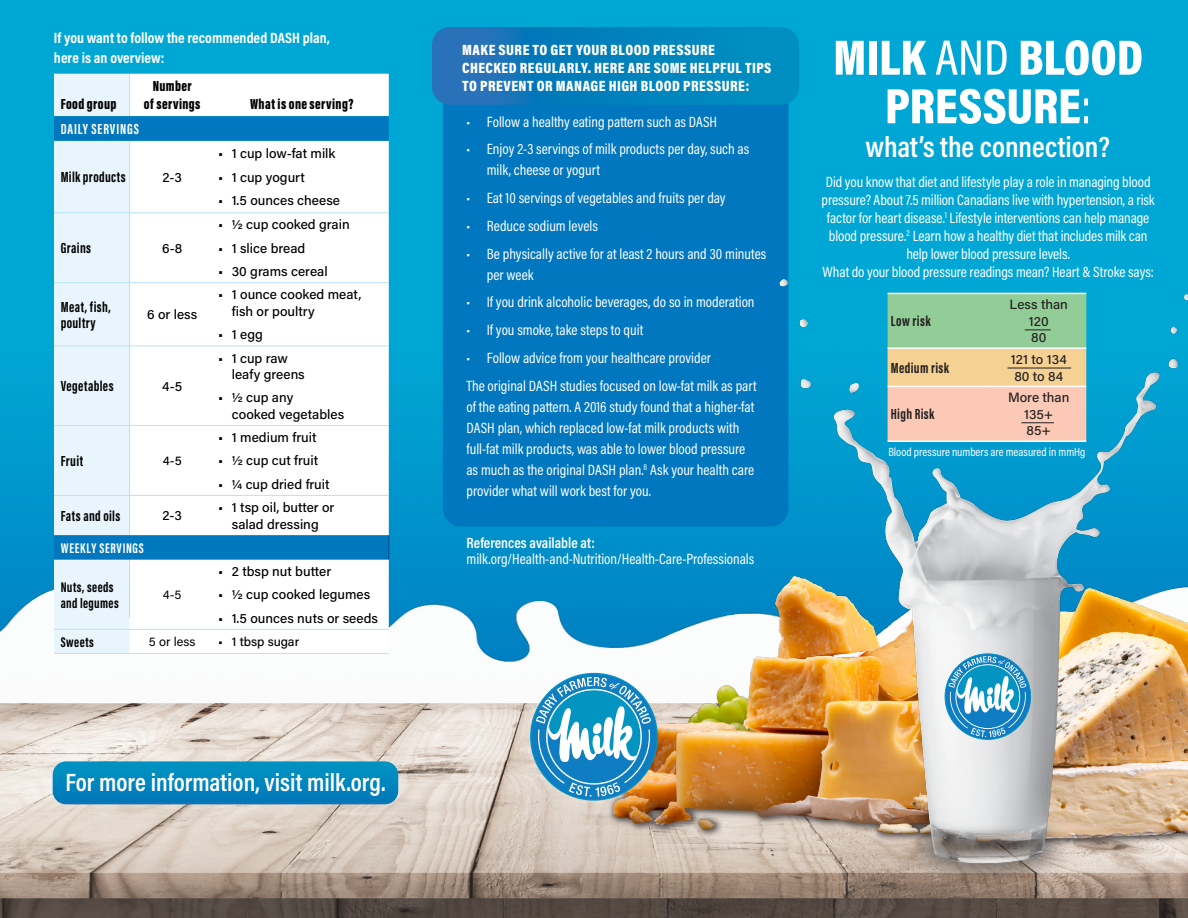
<style>
.page{position:relative;width:1188px;height:918px;background:#fff}
.page>*{position:absolute;margin:0;border:0;box-sizing:border-box;transform-origin:0 0}
.t1{font:900 50.25px/48.6px "Acumin Pro Cond";color:#fff;text-align:center}
.t2{font:600 29.55px "Acumin Pro Cond";color:#fff}
.t3{font:600 25.2px "Acumin Pro Cond";color:#fff}
.t4{font:15px/21px "Acumin Pro Cond";color:#fff}
.t5{font:900 15px/18px "Acumin Pro Cond";letter-spacing:.03em;color:#fff}
.t6{font:700 15px/16px "Acumin Pro Extra Cond";letter-spacing:.025em;color:#000}
.t7{font:700 15px/19.5px "Acumin Pro Cond";color:#fff}
.t8{font:900 15px/18px "Acumin Pro Extra Cond";letter-spacing:.025em;color:#000;text-align:center}
.t9{font:700 15px "Acumin Pro Extra Cond";letter-spacing:.025em;color:#231f20}
.t10{font:600 15px "Acumin Pro Cond";color:#fff}
.t11{font:700 15px "Acumin Pro Extra Cond";letter-spacing:.055em;color:#fff}
.t12{font:700 14.4px/16px "Acumin Pro Extra Cond";letter-spacing:.03em;color:#000}
.t13{font:700 14.4px "Acumin Pro Extra Cond";letter-spacing:.055em;color:#fff}
.t14{font:500 13.5px/16.5px "Acumin Pro";color:#000}
.t15{font:500 13.5px/16.5px "Acumin Pro";color:#231f20;text-align:center}
.t16{font:500 12.75px "Acumin Pro";letter-spacing:-.005em;color:#000}
.t17{font:12.75px "Acumin Pro";letter-spacing:.005em;color:#000}
.t18{font:12px "Acumin Pro Cond";color:#fff}
.s1{font-weight:500}
</style>
<div class="page">
<div style="left:0;top:0;width:1188px;height:500px;background:#00a7d4"></div>
<img style="left:0;top:500px;width:605px;height:173px">
<img style="left:0;top:703px;width:738px;height:215px">
<img style="left:605px;top:527px;width:133px;height:336px">
<svg style="left:53px;top:761px;width:345px;height:43px;background:#0486bd"></svg>
<svg style="left:530px;top:673px;width:128px;height:128px"></svg>
<div style="left:54px;top:74px;width:76px;height:579px;background:#e8f5fd"></div>
<svg style="left:130px;top:74px;width:259px;height:579px"></svg>
<svg style="left:54px;top:116px;width:335px;height:443px"></svg>
<hr style="left:54px;top:212px;width:76px;height:1px;background:#b9e2f8">
<hr style="left:130px;top:212px;width:85px;height:1px;background:#b9e2f8">
<hr style="left:215px;top:212px;width:174px;height:1px;background:#b9e2f8">
<hr style="left:54px;top:282px;width:76px;height:1px;background:#b9e2f8">
<hr style="left:130px;top:282px;width:85px;height:1px;background:#b9e2f8">
<hr style="left:215px;top:282px;width:174px;height:1px;background:#b9e2f8">
<hr style="left:54px;top:345px;width:76px;height:1px;background:#b9e2f8">
<hr style="left:130px;top:345px;width:85px;height:1px;background:#b9e2f8">
<hr style="left:215px;top:345px;width:174px;height:1px;background:#b9e2f8">
<hr style="left:54px;top:425px;width:76px;height:1px;background:#b9e2f8">
<hr style="left:130px;top:425px;width:85px;height:1px;background:#b9e2f8">
<hr style="left:215px;top:425px;width:174px;height:1px;background:#b9e2f8">
<hr style="left:54px;top:495px;width:76px;height:1px;background:#b9e2f8">
<hr style="left:130px;top:495px;width:85px;height:1px;background:#b9e2f8">
<hr style="left:215px;top:495px;width:174px;height:1px;background:#b9e2f8">
<hr style="left:54px;top:629px;width:76px;height:1px;background:#b9e2f8">
<hr style="left:130px;top:629px;width:85px;height:1px;background:#b9e2f8">
<hr style="left:215px;top:629px;width:174px;height:1px;background:#b9e2f8">
<hr style="left:54px;top:653px;width:76px;height:1px;background:#b9e2f8">
<hr style="left:130px;top:653px;width:85px;height:1px;background:#b9e2f8">
<hr style="left:215px;top:653px;width:174px;height:1px;background:#b9e2f8">
<svg style="left:388px;top:535px;width:1px;height:24px"></svg>
<div style="left:443px;top:37px;width:345px;height:490px;background:#0077be;border-radius:18px"></div>
<svg style="left:432px;top:27px;width:367px;height:78px"></svg>
<img style="left:738px;top:228px;width:450px;height:690px">
<svg style="left:945px;top:653px;width:86px;height:87px"></svg>
<hr style="left:888px;top:440px;width:103px;height:2px;background:#fff">
<hr style="left:991px;top:440px;width:95px;height:2px;background:#fff">
<svg style="left:888px;top:293px;width:198px;height:148px;background:#d3cda4"></svg>
<hr style="left:1021px;top:423px;width:33px;height:1px;background:#231f20">
<hr style="left:1007px;top:368px;width:64px;height:1px;background:#231f20">
<p class="t7" style="left:54px;top:28px;width:277px">If you want to follow the recommended DASH plan, here is an overview:</p>
<p class="t8" style="left:61px;top:95px;width:57px">Food group</p>
<p class="t8" style="left:144px;top:77px;width:58px">Number<br>of servings</p>
<p class="t8" style="left:250px;top:95px;width:105px">What is one serving?</p>
<p class="t11" style="left:61px;top:120px;width:80px">DAILY SERVINGS</p>
<p class="t6" style="left:61px;top:169px;width:67px">Milk products</p>
<p class="t14" style="left:163px;top:168px;width:21px">2-3</p>
<p class="t6" style="left:61px;top:240px;width:32px">Grains</p>
<p class="t14" style="left:162px;top:239px;width:22px">6-8</p>
<p class="t6" style="left:61px;top:299px;width:52px">Meat, fish, poultry</p>
<p class="t14" style="left:147px;top:306px;width:52px">6 or less</p>
<p class="t6" style="left:61px;top:378px;width:54px">Vegetables</p>
<p class="t14" style="left:162px;top:377px;width:21px">4-5</p>
<p class="t6" style="left:61px;top:453px;width:24px">Fruit</p>
<p class="t16" style="left:163px;top:452px;width:20px">4-5</p>
<p class="t14" style="left:218px;top:145px;width:119px">• 1 cup low-fat milk</p>
<p class="t14" style="left:218px;top:168px;width:88px">• 1 cup yogurt</p>
<p class="t14" style="left:218px;top:191px;width:123px">• 1.5 ounces cheese</p>
<p class="t14" style="left:218px;top:216px;width:133px">• ½ cup cooked grain</p>
<p class="t14" style="left:218px;top:239px;width:89px">• 1 slice bread</p>
<p class="t14" style="left:218px;top:262px;width:111px">• 30 grams cereal</p>
<p class="t14" style="left:232px;top:286px;width:131px;text-indent:-14px">• 1 ounce cooked meat, fish or poultry</p>
<p class="t14" style="left:218px;top:326px;width:46px">• 1 egg</p>
<p class="t14" style="left:232px;top:349px;width:75px;text-indent:-14px">• 1 cup raw leafy greens</p>
<p class="t14" style="left:232px;top:389px;width:114px;text-indent:-14px">• ½ cup any<br>cooked vegetables</p>
<p class="t14" style="left:218px;top:429px;width:100px">• 1 medium fruit</p>
<p class="t14" style="left:218px;top:452px;width:101px">• ½ cup cut fruit</p>
<p class="t14" style="left:218px;top:475px;width:113px">• ¼ cup dried fruit</p>
<p class="t6" style="left:61px;top:508px;width:61px">Fats and oils</p>
<p class="t14" style="left:163px;top:507px;width:21px">2-3</p>
<p class="t14" style="left:218px;top:499px;width:118px;text-align:center">• 1 tsp oil, butter or salad dressing</p>
<p class="t13" style="left:61px;top:539px;width:85px">WEEKLY SERVINGS</p>
<p class="t12" style="left:61px;top:579px;width:60px">Nuts, seeds and legumes</p>
<p class="t17" style="left:163px;top:586px;width:20px">4-5</p>
<p class="t14" style="left:218px;top:563px;width:114px">• 2 tbsp nut butter</p>
<p class="t14" style="left:218px;top:586px;width:153px">• ½ cup cooked legumes</p>
<p class="t14" style="left:218px;top:609px;width:161px">• 1.5 ounces nuts or seeds</p>
<p class="t12" style="left:61px;top:634px;width:35px">Sweets</p>
<p class="t17" style="left:149px;top:633px;width:48px">5 or less</p>
<p class="t16" style="left:218px;top:633px;width:83px">• 1 tbsp sugar</p>
<h3 class="t3" style="left:65px;top:766px;width:322px">For more information, visit milk.org.</h3>
<p class="t5" style="left:462px;top:41px;width:311px">MAKE SURE TO GET YOUR BLOOD PRESSURE<br>CHECKED REGULARLY. HERE ARE SOME HELPFUL TIPS<br>TO PREVENT OR MANAGE HIGH BLOOD PRESSURE:</p>
<p class="t4" style="left:467px;top:111px;width:252px">• Follow a healthy eating pattern such as DASH</p>
<p class="t4" style="left:487px;top:138px;width:264px;text-indent:-20px">• Enjoy 2-3 servings of milk products per day, such as milk, cheese or yogurt</p>
<p class="t4" style="left:467px;top:187px;width:261px">• Eat 10 servings of vegetables and fruits per day</p>
<p class="t4" style="left:467px;top:215px;width:133px">• Reduce sodium levels</p>
<p class="t4" style="left:487px;top:243px;width:281px;text-indent:-20px">• Be physically active for at least 2 hours and 30 minutes per week</p>
<p class="t4" style="left:467px;top:291px;width:290px">• If you drink alcoholic beverages, do so in moderation</p>
<p class="t4" style="left:467px;top:319px;width:178px">• If you smoke, take steps to quit</p>
<p class="t4" style="left:467px;top:343px;width:292px;line-height:27.8px">• Follow advice from your healthcare provider<br>The original DASH studies focused on low-fat milk as part</p>
<p class="t4" style="left:467px;top:396px;width:289px">of the eating pattern. A 2016 study found that a higher-fat DASH plan, which replaced low-fat milk products with full-fat milk products, was able to lower blood pressure as much as the original DASH plan.<sup>8</sup> Ask your health care provider what will work best for you.</p>
<p class="t10" style="left:467px;top:533px;width:130px">References available at:</p>
<p class="t4" style="left:467px;top:548px;width:289px">milk.org/Health-and-Nutrition/Health-Care-Professionals</p>
<h1 class="t1" style="left:833px;top:32px;width:312px">MILK <span class="s1">AND</span> BLOOD<br>PRESSURE<span class="s1">:</span></h1>
<h2 class="t2" style="left:865px;top:128px;width:246px">what’s the connection?</h2>
<p class="t4" style="left:822px;top:172px;width:335px;line-height:18px;text-align:center">Did you know that diet and lifestyle play a role in managing blood pressure? About 7.5 million Canadians live with hypertension, a risk factor for heart disease.<sup>1</sup> Lifestyle interventions can help manage blood pressure.<sup>2</sup> Learn how a healthy diet that includes milk can help lower blood pressure levels.<br>What do your blood pressure readings mean? Heart &amp; Stroke says:</p>
<p class="t9" style="left:891px;top:312px;width:41px">Low risk</p>
<p class="t15" style="left:1010px;top:296px;width:60px">Less than<br>120<br>80</p>
<p class="t9" style="left:891px;top:359px;width:60px">Medium risk</p>
<p class="t15" style="left:1011px;top:351px;width:57px;text-align:left">121 to 134<br>80 to 84</p>
<p class="t9" style="left:891px;top:405px;width:45px">HighRisk</p>
<p class="t15" style="left:1008px;top:389px;width:63px">More than<br>135+<br>85+</p>
<p class="t18" style="left:888px;top:444px;width:199px">Blood pressure numbers are measured in mmHg</p>
</div>
